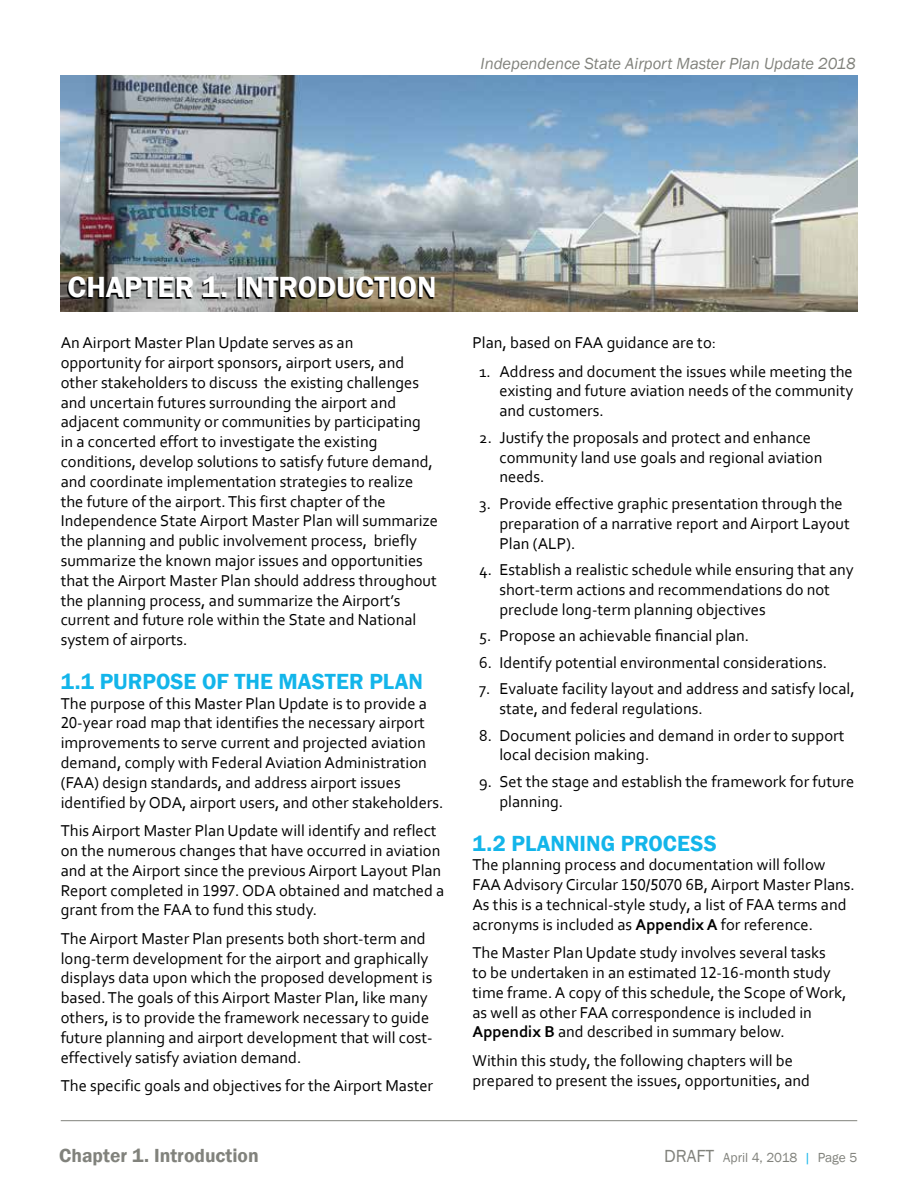
<style>
.page{position:relative;width:918px;height:1188px;background:#fff}
.page>*{position:absolute;margin:0;border:0;box-sizing:border-box;transform-origin:0 0}
.t1{font:600 30px "Franklin Gothic";color:#fff}
.t2{font:600 22.5px "Franklin Gothic";color:#13b5ea}
.t3{font:600 19.5px "Franklin Gothic";color:#81827c}
.t4{font:16.5px/19.8px "Corbel";color:#000}
.t5{font:italic 16.5px "Franklin Gothic";color:#81827c}
.t6{font:13.5px "Franklin Gothic";color:#81827c}
.s1{font-weight:700}
.s2{font-size:18px}
.s3{color:#13b5ea}
</style>
<div class="page">
<hr style="left:61px;top:1120px;width:796px;height:1px;background:#81827c">
<img style="left:61px;top:76px;width:796px;height:235px">
<svg style="left:67px;top:278px;width:366px;height:21px;background:#4b4943"></svg>
<p class="t5" style="left:481px;top:54px;width:377px">Independence State Airport Master Plan Update 2018</p>
<h1 class="t1" style="left:68px;top:269px;width:370px">CHAPTER 1. INTRODUCTION</h1>
<p class="t4" style="left:61px;top:332px;width:379px">An Airport Master Plan Update serves as an opportunity for airport sponsors, airport users, and other stakeholders to discuss the existing challenges and uncertain futures surrounding the airport and adjacent community or communities by participating<br>in a concerted effort to investigate the existing conditions, develop solutions to satisfy future demand, and coordinate implementation strategies to realize the future of the airport. This first chapter of the Independence State Airport Master Plan will summarize the planning and public involvement process, briefly summarize the known major issues and opportunities that the Airport Master Plan should address throughout the planning process, and summarize the Airport’s current and future role within the State and National system of airports.</p>
<h2 class="t2" style="left:61px;top:668px;width:364px">1.1 PURPOSE OF THE MASTER PLAN</h2>
<p class="t4" style="left:61px;top:693px;width:384px">The purpose of this Master Plan Update is to provide a 20-year road map that identifies the necessary airport improvements to serve current and projected aviation demand, comply with Federal Aviation Administration (FAA) design standards, and address airport issues identified by ODA, airport users, and other stakeholders.</p>
<p class="t4" style="left:61px;top:820px;width:385px">This Airport Master Plan Update will identify and reflect on the numerous changes that have occurred in aviation and at the Airport since the previous Airport Layout Plan Report completed in 1997. ODA obtained and matched a grant from the FAA to fund this study.</p>
<p class="t4" style="left:61px;top:928px;width:373px">The Airport Master Plan presents both short-term and long-term development for the airport and graphically displays data upon which the proposed development is based. The goals of this Airport Master Plan, like many others, is to provide the framework necessary to guide future planning and airport development that will cost&shy;effectively satisfy aviation demand.</p>
<p class="t4" style="left:61px;top:1075px;width:374px">The specific goals and objectives for the Airport Master</p>
<p class="t4" style="left:473px;top:332px;width:245px">Plan, based on FAA guidance are to:</p>
<p class="t4" style="left:500px;top:361px;width:355px;text-align:justify;text-indent:-20px">1. Address and document the issues while meeting the existing and future aviation needs of the community and customers.</p>
<p class="t4" style="left:500px;top:427px;width:324px;text-indent:-20px">2. Justify the proposals and protect and enhance community land use goals and regional aviation needs.</p>
<p class="t4" style="left:500px;top:493px;width:352px;text-indent:-20px">3. Provide effective graphic presentation through the preparation of a narrative report and Airport Layout<br>Plan (ALP).</p>
<p class="t4" style="left:500px;top:559px;width:356px;text-indent:-20px">4. Establish a realistic schedule while ensuring that any short-term actions and recommendations do not preclude long-term planning objectives</p>
<p class="t4" style="left:479px;top:625px;width:272px">5. Propose an achievable financial plan.</p>
<p class="t4" style="left:479px;top:652px;width:349px">6. Identify potential environmental considerations.</p>
<p class="t4" style="left:500px;top:679px;width:357px;text-indent:-20px">7. Evaluate facility layout and address and satisfy local, state, and federal regulations.</p>
<p class="t4" style="left:500px;top:725px;width:346px;text-indent:-20px">8. Document policies and demand in order to support local decision making.</p>
<p class="t4" style="left:500px;top:771px;width:356px;text-indent:-20px">9. Set the stage and establish the framework for future planning.</p>
<h2 class="t2" style="left:472px;top:829px;width:246px">1.2 PLANNING PROCESS</h2>
<p class="t4" style="left:472px;top:855px;width:384px">The planning process and documentation will follow FAA Advisory Circular 150/5070 6B, Airport Master Plans.<br>As this is a technical-style study, a list of FAA terms and acronyms is included as <span class="s1">Appendix A</span> for reference.</p>
<p class="t4" style="left:472px;top:942px;width:375px">The Master Plan Update study involves several tasks<br>to be undertaken in an estimated 12-16-month study time frame. A copy of this schedule, the Scope of Work, as well as other FAA correspondence is included in <span class="s1">Appendix B</span> and described in summary below.</p>
<p class="t4" style="left:472px;top:1050px;width:339px">Within this study, the following chapters will be prepared to present the issues, opportunities, and</p>
<p class="t3" style="left:59px;top:1143px;width:201px">Chapter 1. Introduction</p>
<p class="t6" style="left:664px;top:1149px;width:195px"><span class="s2">DRAFT</span> April 4, 2018 <span class="s3">|</span> Page 5</p>
</div>
